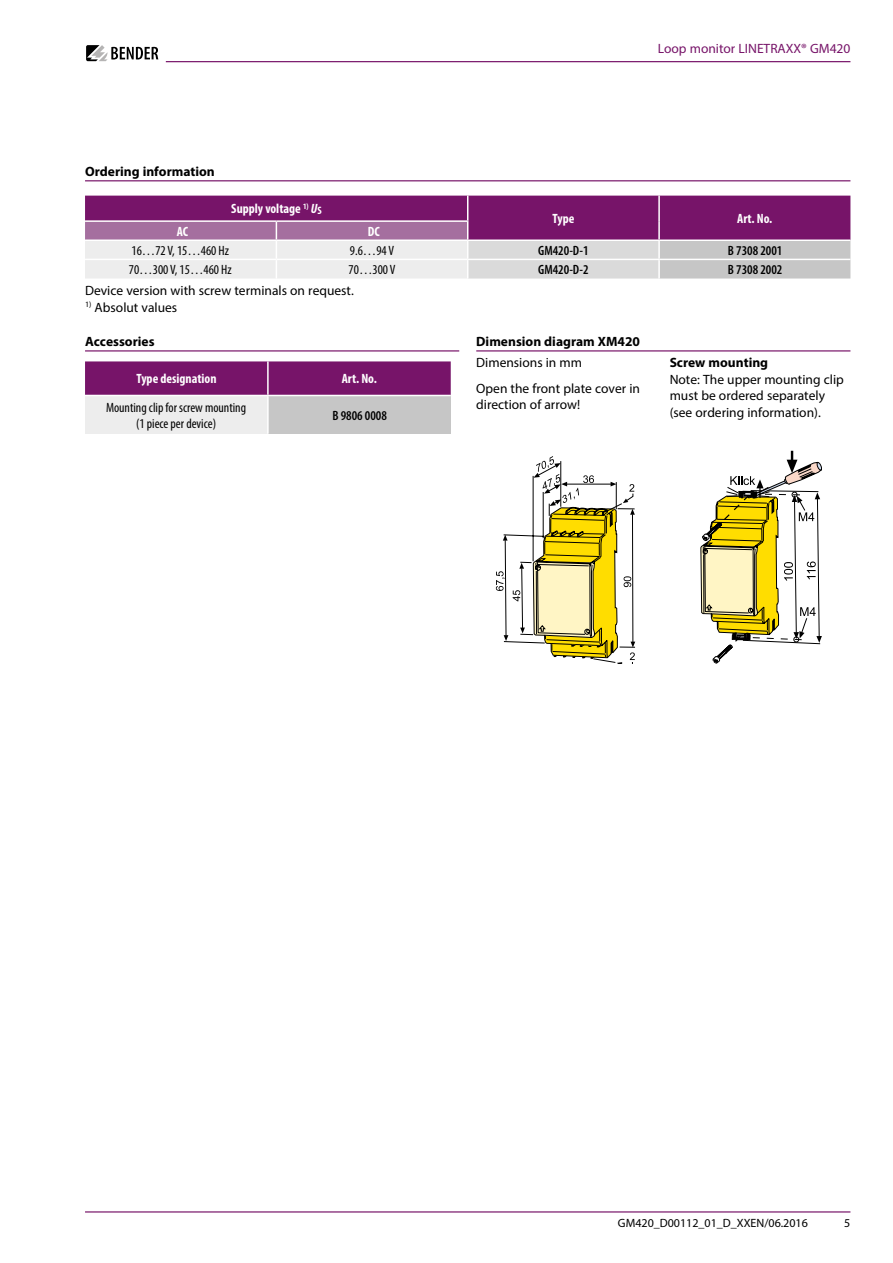
<style>
.page{position:relative;width:893px;height:1263px;background:#fff}
.page>*{position:absolute;margin:0;border:0;box-sizing:border-box;transform-origin:0 0}
.t1{font:13.5px/16.5px "Myriad Pro";color:#000}
.t2{font:condensed 13.5px/16.5px "Myriad Pro";color:#000;text-align:center}
.t3{font:700 13.5px "Myriad Pro";color:#000}
.t4{font:700 condensed 13.5px "Myriad Pro";color:#fff}
.t5{font:600 condensed 13.5px "Myriad Pro";color:#000}
.t6{font:13.5px "Myriad Pro";color:#771469}
.t7{font:12px "Myriad Pro";color:#000}
.s1{font-style:italic}
</style>
<div class="page">
<hr style="left:85px;top:1211px;width:765px;height:1px;background:#771469">
<svg style="left:86px;top:45px;width:72px;height:16px"></svg>
<hr style="left:166px;top:61px;width:684px;height:1px;background:#771469">
<hr style="left:476px;top:350px;width:374px;height:1px;background:#771469">
<svg style="left:496px;top:456px;width:139px;height:207px"></svg>
<svg style="left:700px;top:451px;width:122px;height:212px"></svg>
<svg style="left:85px;top:196px;width:765px;height:83px;background:#af81a9"></svg>
<hr style="left:85px;top:220px;width:191px;height:2px;background:#fff">
<hr style="left:276px;top:220px;width:192px;height:2px;background:#fff">
<div style="left:85px;top:361px;width:366px;height:34px;background:#771469"></div>
<div style="left:85px;top:395px;width:183px;height:39px;background:#ededed"></div>
<div style="left:268px;top:395px;width:183px;height:39px;background:#c6c6c6"></div>
<hr style="left:267px;top:361px;width:2px;height:34px;background:#fff">
<hr style="left:85px;top:395px;width:183px;height:1px;background:#fff">
<hr style="left:268px;top:395px;width:183px;height:1px;background:#fff">
<hr style="left:267px;top:396px;width:2px;height:38px;background:#fff">
<hr style="left:85px;top:350px;width:374px;height:1px;background:#771469">
<hr style="left:85px;top:180px;width:765px;height:1px;background:#771469">
<p class="t3" style="left:85px;top:163px;width:131px">Ordering information</p>
<p class="t6" style="left:658px;top:40px;width:194px">Loop monitor LINETRAXX® GM420</p>
<p class="t4" style="left:231px;top:200px;width:92px">Supply voltage <sup>1)</sup> <span class="s1">U</span><sub>S</sub></p>
<p class="t4" style="left:552px;top:210px;width:23px">Type</p>
<p class="t4" style="left:737px;top:210px;width:37px">Art. No.</p>
<p class="t4" style="left:177px;top:223px;width:13px">AC</p>
<p class="t4" style="left:368px;top:223px;width:13px">DC</p>
<p class="t2" style="left:132px;top:242px;width:99px">16…72 V, 15…460 Hz</p>
<p class="t2" style="left:350px;top:242px;width:46px">9.6…94 V</p>
<p class="t5" style="left:538px;top:243px;width:52px">GM420-D-1</p>
<p class="t5" style="left:728px;top:243px;width:56px">B 7308 2001</p>
<p class="t2" style="left:129px;top:261px;width:104px">70…300 V, 15…460 Hz</p>
<p class="t2" style="left:349px;top:261px;width:48px">70…300 V</p>
<p class="t5" style="left:538px;top:263px;width:52px">GM420-D-2</p>
<p class="t5" style="left:728px;top:263px;width:56px">B 7308 2002</p>
<p class="t1" style="left:85px;top:282px;width:270px">Device version with screw terminals on request.</p>
<p class="t1" style="left:85px;top:299px;width:94px"><sup>1)</sup> Absolut values</p>
<p class="t3" style="left:85px;top:333px;width:71px">Accessories</p>
<p class="t4" style="left:136px;top:370px;width:82px">Type designation</p>
<p class="t4" style="left:342px;top:370px;width:37px">Art. No.</p>
<p class="t2" style="left:106px;top:399px;width:142px">Mounting clip for screw mounting (1 piece per device)</p>
<p class="t5" style="left:332px;top:408px;width:56px">B 9806 0008</p>
<p class="t3" style="left:476px;top:333px;width:165px">Dimension diagram XM420</p>
<p class="t1" style="left:476px;top:354px;width:107px">Dimensions in mm</p>
<p class="t3" style="left:670px;top:354px;width:100px">Screw mounting</p>
<p class="t1" style="left:670px;top:371px;width:176px">Note: The upper mounting clip must be ordered separately (see ordering information).</p>
<p class="t1" style="left:476px;top:380px;width:165px">Open the front plate cover in direction of arrow!</p>
<p class="t7" style="left:618px;top:1216px;width:191px">GM420_D00112_01_D_XXEN/06.2016</p>
<p class="t7" style="left:844px;top:1216px;width:8px">5</p>
</div>
